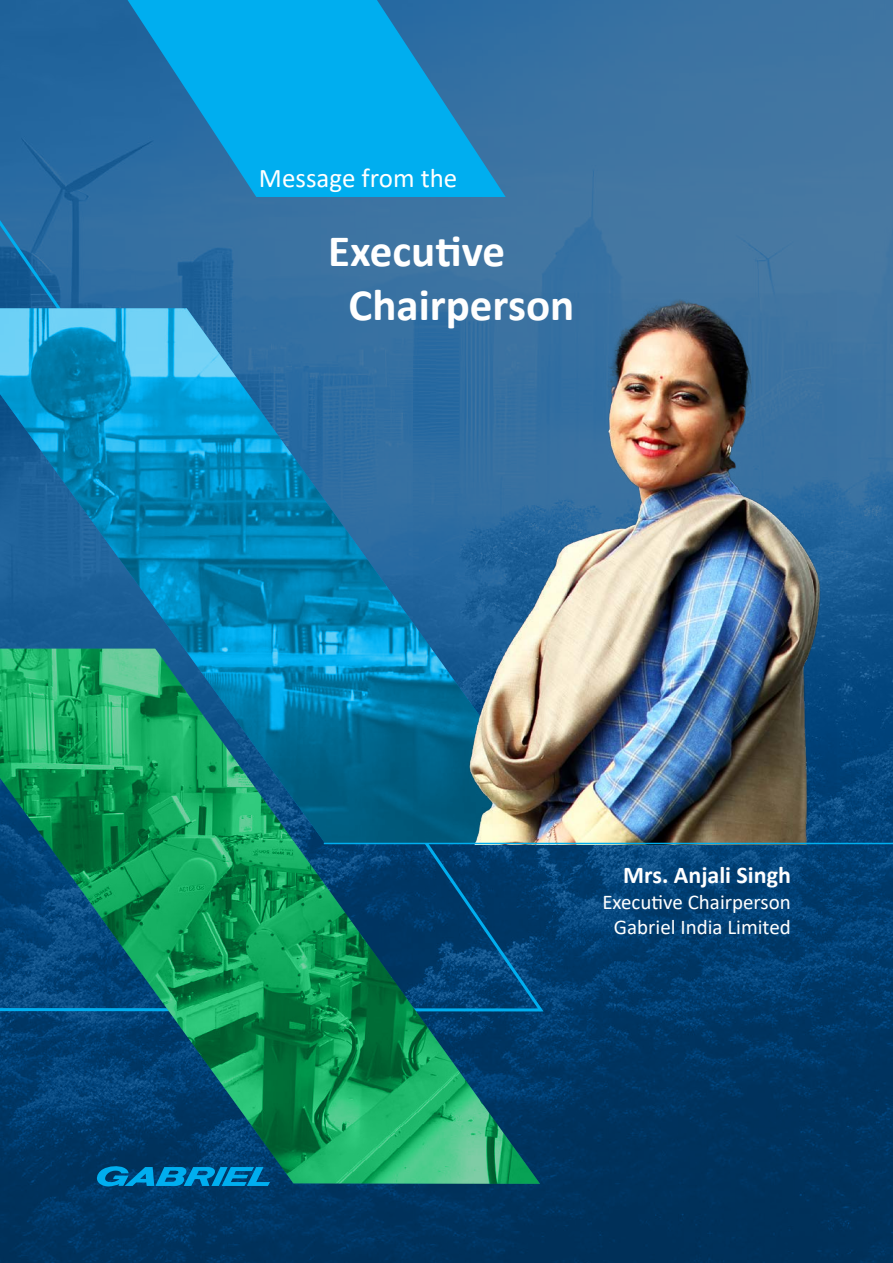
<style>
.page{position:relative;width:893px;height:1263px;background:#fff}
.page>*{position:absolute;margin:0;border:0;box-sizing:border-box;transform-origin:0 0}
.t1{font:700 45px/54px "Calibri";color:#fff}
.t2{font:27px "Calibri";color:#fff}
.t3{font:700 24px "Calibri";color:#fff}
.t4{font:21px/25.2px "Calibri";color:#fff;text-align:center}
</style>
<div class="page">
<img style="left:0;top:0;width:893px;height:1263px">
<svg style="left:0;top:96px;width:546px;height:917px;background:#316da0"></svg>
<img style="left:0;top:308px;width:414px;height:341px">
<img style="left:0;top:649px;width:540px;height:535px">
<svg style="left:128px;top:0;width:378px;height:197px;background:#0f97d4"></svg>
<svg style="left:96px;top:1165px;width:174px;height:54px;background:#005185"></svg>
<img style="left:414px;top:293px;width:422px;height:550px">
<hr style="left:324px;top:843px;width:569px;height:1px;background:#00aeef">
<p class="t2" style="left:259px;top:159px;width:200px">Message from the</p>
<h1 class="t1" style="left:349px;top:224px;width:227px;text-indent:-20px">Executive<br>Chairperson</h1>
<p class="t3" style="left:623px;top:858px;width:169px">Mrs. Anjali Singh</p>
<p class="t4" style="left:602px;top:888px;width:190px">Executive Chairperson<br>Gabriel India Limited</p>
</div>
